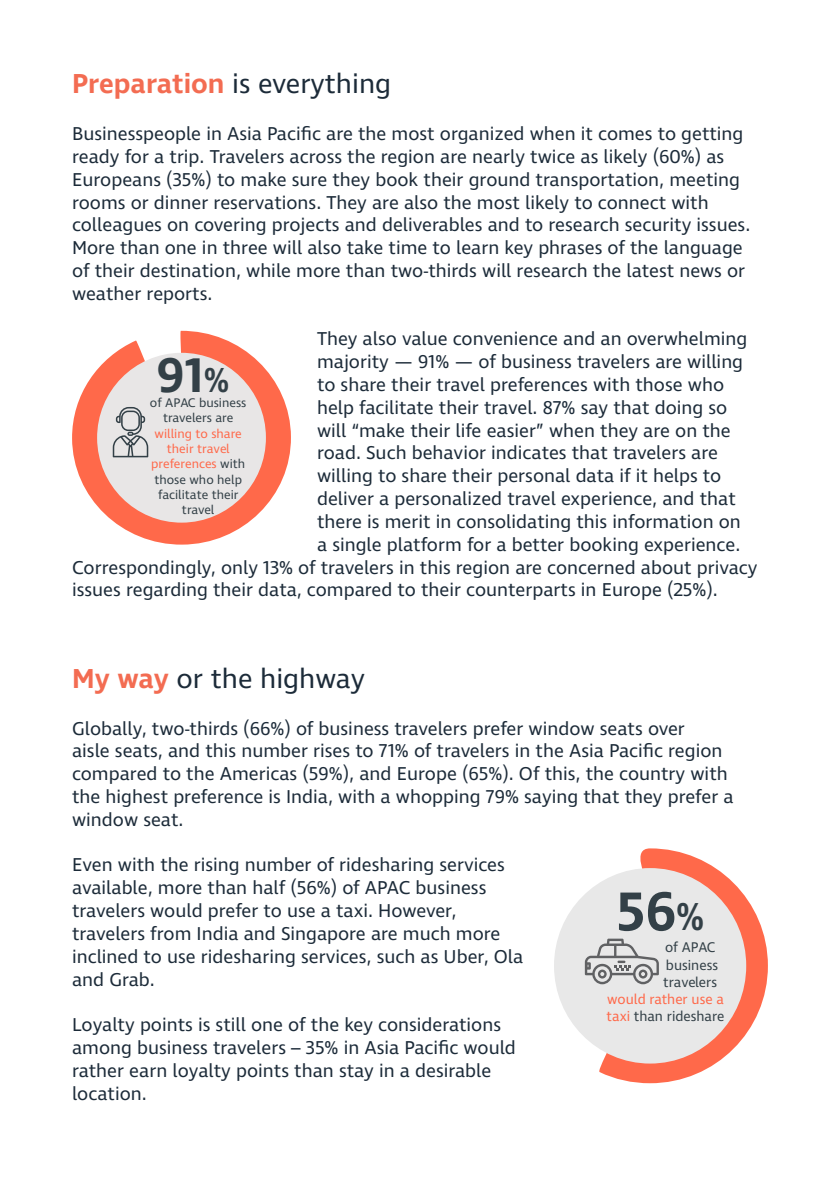
<style>
.page{position:relative;width:840px;height:1191px;background:#fff}
.page>*{position:absolute;margin:0;border:0;box-sizing:border-box;transform-origin:0 0}
.t1{font:600 55.8px "Ingra";color:#334047}
.t2{font:600 49.6px "Ingra";color:#334047}
.t3{font:28px "Ingra";color:#1c2b39}
.t4{font:19px/22.8px "Ingra";color:#1c2b39}
.t5{font:14.4px/17.2px "Ingra";color:#ff694a}
.t6{font:14.4px/17.2px "Ingra";color:#334047}
.t7{font:12.8px/15.4px "Ingra";color:#334047;text-align:center}
.s1{font-weight:600;color:#f36c52}
.s2{font-size:35.4px}
.s3{color:#ff694a}
.s4{font-size:39.8px}
.s5{color:#334047}
</style>
<div class="page">
<svg style="left:72px;top:330px;width:219px;height:215px;fill:#ff694a"></svg>
<div style="left:97px;top:352px;width:169px;height:171px;background:#e8e6e6;border-radius:50%"></div>
<svg style="left:113px;top:407px;width:35px;height:50px"></svg>
<svg style="left:599px;top:848px;width:168px;height:235px"></svg>
<div style="left:553px;top:868px;width:192px;height:195px;background:#e8e8e8;border-radius:50%"></div>
<svg style="left:584px;top:938px;width:74px;height:46px"></svg>
<h3 class="t3" style="left:72px;top:67px;width:320px"><span class="s1">Preparation</span> is everything</h3>
<p class="t4" style="left:72px;top:123px;width:679px">Businesspeople in Asia Pacific are the most organized when it comes to getting ready for a trip. Travelers across the region are nearly twice as likely (60%) as Europeans (35%) to make sure they book their ground transportation, meeting rooms or dinner reservations. They are also the most likely to connect with colleagues on covering projects and deliverables and to research security issues.<br>More than one in three will also take time to learn key phrases of the language of their destination, while more than two-thirds will research the latest news or weather reports.</p>
<p class="t4" style="left:317px;top:328px;width:431px">They also value convenience and an overwhelming</p>
<p class="t4" style="left:317px;top:351px;width:427px">majority — 91% — of business travelers are willing</p>
<p class="t4" style="left:317px;top:374px;width:408px">to share their travel preferences with those who</p>
<p class="t4" style="left:317px;top:397px;width:411px">help facilitate their travel. 87% say that doing so</p>
<p class="t4" style="left:317px;top:420px;width:415px">will “make their life easier” when they are on the</p>
<p class="t4" style="left:317px;top:442px;width:402px">road. Such behavior indicates that travelers are</p>
<p class="t4" style="left:317px;top:465px;width:405px">willing to share their personal data if it helps to</p>
<p class="t4" style="left:317px;top:488px;width:420px">deliver a personalized travel experience, and that</p>
<p class="t4" style="left:317px;top:511px;width:425px">there is merit in consolidating this information on</p>
<p class="t4" style="left:317px;top:534px;width:424px">a single platform for a better booking experience.</p>
<p class="t4" style="left:72px;top:556px;width:686px">Correspondingly, only 13% of travelers in this region are concerned about privacy</p>
<p class="t4" style="left:72px;top:579px;width:647px">issues regarding their data, compared to their counterparts in Europe (25%).</p>
<h2 class="t2" style="left:157px;top:344px;width:74px">91<span class="s2">%</span></h2>
<p class="t7" style="left:150px;top:396px;width:98px">of APAC business travelers are</p>
<p class="t7" style="left:151px;top:426px;width:95px"><span class="s3">willing to share their travel preferences</span> with those who help facilitate their travel</p>
<h3 class="t3" style="left:72px;top:661px;width:294px"><span class="s1">My way</span> or the highway</h3>
<p class="t4" style="left:72px;top:718px;width:662px">Globally, two-thirds (66%) of business travelers prefer window seats over<br>aisle seats, and this number rises to 71% of travelers in the Asia Pacific region compared to the Americas (59%), and Europe (65%). Of this, the country with the highest preference is India, with a whopping 79% saying that they prefer a window seat.</p>
<p class="t4" style="left:72px;top:854px;width:452px">Even with the rising number of ridesharing services available, more than half (56%) of APAC business travelers would prefer to use a taxi. However, travelers from India and Singapore are much more inclined to use ridesharing services, such as Uber, Ola and Grab.</p>
<p class="t4" style="left:72px;top:1014px;width:445px">Loyalty points is still one of the key considerations among business travelers – 35% in Asia Pacific would rather earn loyalty points than stay in a desirable location.</p>
<h1 class="t1" style="left:616px;top:876px;width:89px">56<span class="s4">%</span></h1>
<p class="t6" style="left:662px;top:939px;width:56px">of APAC business travelers</p>
<p class="t5" style="left:606px;top:991px;width:119px">would rather use a taxi <span class="s5">than rideshare</span></p>
</div>
